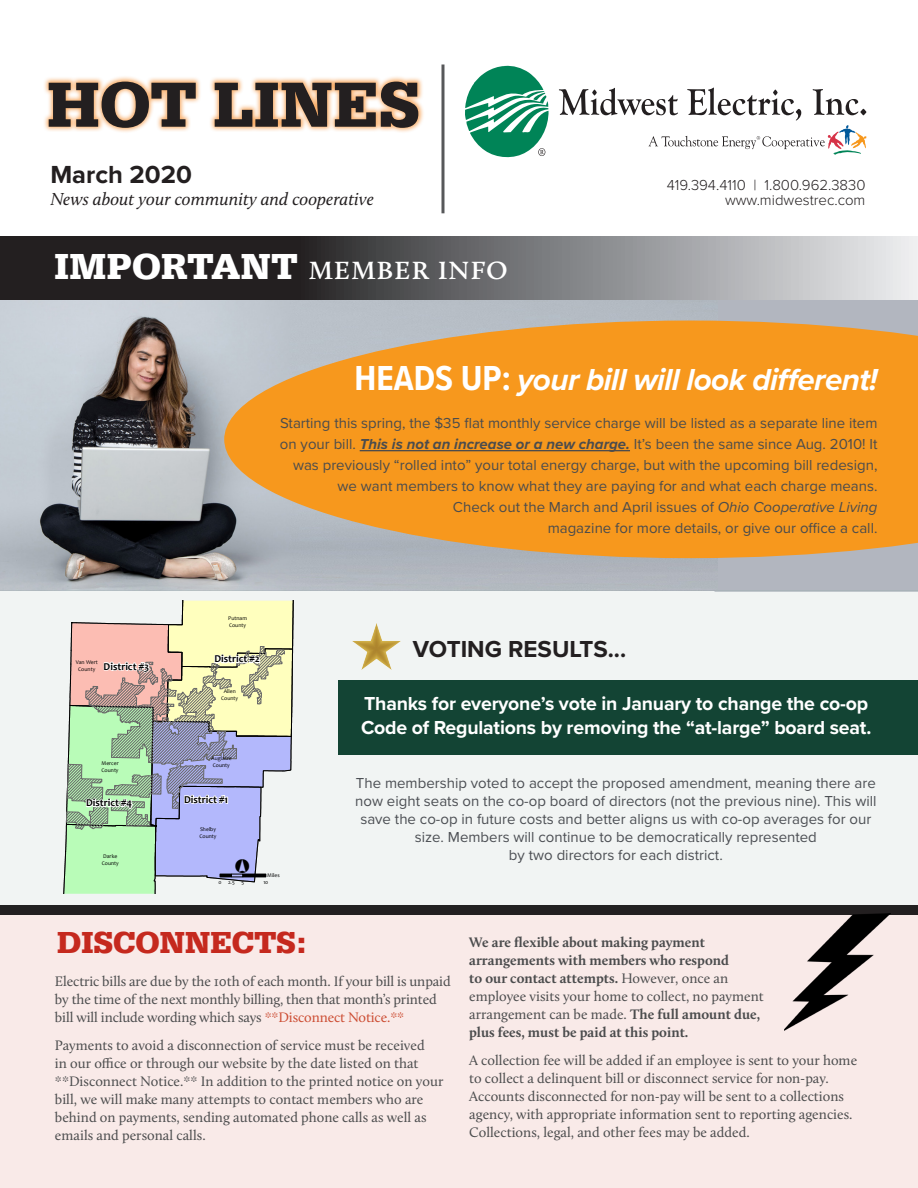
<style>
.page{position:relative;width:918px;height:1188px;background:#fff}
.page>*{position:absolute;margin:0;border:0;box-sizing:border-box;transform-origin:0 0}
.t1{font:700 66px "Serifa";letter-spacing:-.01em;color:#231f20}
.t2{font:35.7px "Calluna";color:#fff}
.text{font:italic 700 31.5px "Proxima Nova";letter-spacing:-.02em;color:#fff}
.deck{font:700 31.5px "Serifa";letter-spacing:-.01em;color:#c5291e}
.t3{font:700 25.65px "Proxima Nova";color:#231f20}
.subhead{font:700 24px "Proxima Nova";color:#231f20}
.t4{font:19.65px "ESRI North";color:#000}
.Deck{font:700 19.5px/24px "Proxima Nova";letter-spacing:-.01em;color:#fff}
.t5{font:italic 18px "Calluna";color:#231f20}
.text-2{font:15px/21px "Proxima Nova";color:#4b4c4d;text-align:right}
.Deck-2{font:15px/18px "Proxima Nova";color:#4c4f54;text-align:center}
.t6{font:300 15px/15px "Proxima Nova";color:#231f20;text-align:right}
.text-3{font:14.25px/18px "Calluna";color:#4b4c4d}
.text-4{font:700 14.25px/18px "Calluna";color:#4b4c4d}
.t7{font:700 10.65px "Candara";color:#000}
.t8{font:5.7px/6.9px "Candara";color:#000}
.t9{font:5.55px "Candara";color:#000}
.s1{font-family:"Serifa";font-weight:700;font-size:37.5px}
.s2{font-family:"Proxima Nova Cond";font-style:normal;font-size:36px}
.s3{font-weight:700;font-style:italic}
.s4{font-style:italic}
.s5{color:#cc4c32}
.s6{font-weight:400}
</style>
<div class="page">
<div style="left:42px;top:75px;width:383px;height:59px;background:#f5851f;opacity:.66"></div>
<hr style="left:441px;top:64px;width:3px;height:149px;background:#57585a">
<svg style="left:465px;top:66px;width:84px;height:91px"></svg>
<svg style="left:559px;top:88px;width:308px;height:67px"></svg>
<div style="left:0;top:914px;width:918px;height:274px;background:#f9eae8"></div>
<div style="left:0;top:906px;width:918px;height:9px;background:#231f20"></div>
<img style="left:784px;top:914px;width:106px;height:117px">
<div style="left:718px;top:299px;width:200px;height:291px;background:#b2b6bf"></div>
<img style="left:0;top:299px;width:718px;height:291px">
<svg style="left:224px;top:321px;width:694px;height:237px;background:#ec9d36"></svg>
<hr style="left:360px;top:450px;width:270px;height:1px;background:#4b4c4d">
<svg style="left:0;top:236px;width:918px;height:63px;background:#6a696b"></svg>
<div style="left:0;top:590px;width:918px;height:319px;background:#f1f4f3"></div>
<div style="left:338px;top:680px;width:580px;height:75px;background:#134434"></div>
<svg style="left:63px;top:601px;width:230px;height:293px"></svg>
<div style="left:243px;top:874px;width:23px;height:3px;border:1px solid #000"></div>
<img style="left:352px;top:623px;width:49px;height:46px">
<p class="t1" style="left:46px;top:65px;width:376px">HOT LINES</p>
<p class="t3" style="left:50px;top:156px;width:143px">March 2020</p>
<p class="t5" style="left:50px;top:188px;width:325px">News about your community and cooperative</p>
<p class="t6" style="left:667px;top:177px;width:200px">419.394.4110 | 1.800.962.3830 www.midwestrec.com</p>
<p class="t2" style="left:54px;top:245px;width:456px"><span class="s1">IMPORTANT</span> member info</p>
<p class="text" style="left:355px;top:356px;width:524px"><span class="s2">HEADS UP:</span> your bill will look different!</p>
<p class="text-2" style="left:280px;top:411px;width:599px">Starting this spring, the $35 flat monthly service charge will be listed as a separate line item on your bill. <span class="s3">This is not an increase or a new charge.</span> It’s been the same since Aug. 2010! It was previously “rolled into” your total energy charge, but with the upcoming bill redesign, we want members to know what they are paying for and what each charge means.<br>Check out the March and April issues of <span class="s4">Ohio Cooperative Living<br></span>magazine for more details, or give our office a call.</p>
<p class="t8" style="left:228px;top:615px;width:20px">Putnam<br>County</p>
<p class="t8" style="left:76px;top:659px;width:23px;text-align:center">Van Wert<br>County</p>
<p class="t7" style="left:104px;top:660px;width:47px">District #3</p>
<p class="t7" style="left:214px;top:653px;width:47px">District #2</p>
<p class="subhead" style="left:413px;top:631px;width:215px">VOTING RESULTS...</p>
<p class="t8" style="left:221px;top:688px;width:19px;text-align:center">Allen<br>County</p>
<p class="Deck" style="left:361px;top:691px;width:512px">Thanks for everyone’s vote in January to change the co-op<br>Code of Regulations by removing the “at-large” board seat.</p>
<p class="t8" style="left:102px;top:759px;width:19px">Mercer<br>County</p>
<p class="t8" style="left:211px;top:755px;width:22px">Auglaize<br>County</p>
<p class="t7" style="left:86px;top:796px;width:48px">District #4</p>
<p class="t8" style="left:102px;top:853px;width:19px">Darke<br>County</p>
<p class="t7" style="left:184px;top:793px;width:46px">District #1</p>
<p class="t8" style="left:200px;top:825px;width:19px">Shelby<br>County</p>
<p class="t4" style="left:235px;top:855px;width:15px">°</p>
<p class="t9" style="left:267px;top:872px;width:14px">Miles</p>
<p class="Deck-2" style="left:355px;top:773px;width:523px">The membership voted to accept the proposed amendment, meaning there are now eight seats on the co-op board of directors (not the previous nine). This will save the co-op in future costs and better aligns us with co-op averages for our size. Members will continue to be democratically represented<br>by two directors for each district.</p>
<p class="t9" style="left:219px;top:878px;width:27px">0 2.5 5</p>
<p class="t9" style="left:263px;top:878px;width:7px">10</p>
<p class="deck" style="left:57px;top:924px;width:250px">DISCONNECTS:</p>
<p class="text-3" style="left:55px;top:972px;width:397px">Electric bills are due by the 10th of each month. If your bill is unpaid by the time of the next monthly billing, then that month’s printed bill will include wording which says <span class="s5">**Disconnect Notice.**</span></p>
<p class="text-3" style="left:55px;top:1037px;width:390px">Payments to avoid a disconnection of service must be received<br>in our office or through our website by the date listed on that **Disconnect Notice.** In addition to the printed notice on your bill, we will make many attempts to contact members who are behind on payments, sending automated phone calls as well as emails and personal calls.</p>
<p class="text-4" style="left:469px;top:933px;width:296px">We are flexible about making payment arrangements with members who respond<br>to our contact attempts. <span class="s6">However, once an employee visits your home to collect, no payment arrangement can be made.</span> The full amount due, plus fees, must be paid at this point.</p>
<p class="text-3" style="left:469px;top:1052px;width:389px">A collection fee will be added if an employee is sent to your home to collect a delinquent bill or disconnect service for non-pay.<br>Accounts disconnected for non-pay will be sent to a collections agency, with appropriate information sent to reporting agencies.<br>Collections, legal, and other fees may be added.</p>
</div>
